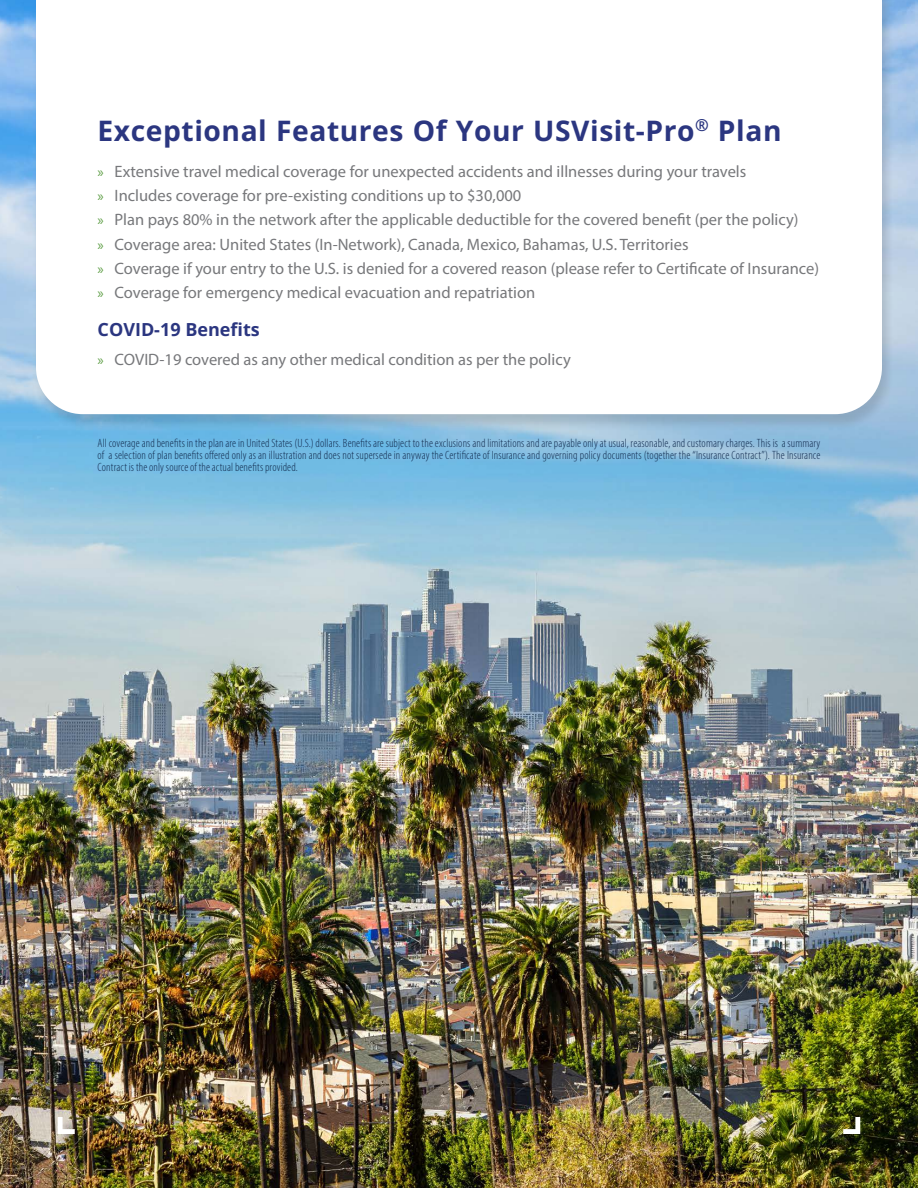
<style>
.page{position:relative;width:918px;height:1188px;background:#fff}
.page>*{position:absolute;margin:0;border:0;box-sizing:border-box;transform-origin:0 0}
.t1{font:700 28.2px "Open Sans";letter-spacing:.02em;color:#2b3680}
.t2{font:700 18px "Open Sans";color:#2b3680}
.t3{font:16.5px/24px "Myriad Pro";color:#77787b}
.t4{font:300 condensed 12px/12px "Myriad Pro";letter-spacing:.01em;color:#132e52;text-align:justify}
.s1{font-size:15px;color:#5f9f47}
</style>
<div class="page">
<img style="left:0;top:0;width:918px;height:1188px">
<div style="left:32px;top:0;width:862px;height:431px;background:#000;opacity:.13"></div>
<svg style="left:36px;top:0;width:846px;height:414px"></svg>
<div style="left:59px;top:1118px;width:821px;height:35px;background:#000;opacity:.75"></div>
<svg style="left:58px;top:1117px;width:17px;height:17px"></svg>
<svg style="left:843px;top:1117px;width:17px;height:17px"></svg>
<h1 class="t1" style="left:98px;top:111px;width:686px">Exceptional Features Of Your USVisit-Pro<sup>®</sup> Plan</h1>
<p class="t3" style="left:98px;top:160px;width:723px"><span class="s1">»</span> Extensive travel medical coverage for unexpected accidents and illnesses during your travels<br><span class="s1">»</span> Includes coverage for pre-existing conditions up to $30,000<br><span class="s1">»</span> Plan pays 80% in the network after the applicable deductible for the covered benefit (per the policy)<br><span class="s1">»</span> Coverage area: United States (In-Network), Canada, Mexico, Bahamas, U.S. Territories<br><span class="s1">»</span> Coverage if your entry to the U.S. is denied for a covered reason (please refer to Certificate of Insurance) <span class="s1">»</span> Coverage for emergency medical evacuation and repatriation</p>
<p class="t2" style="left:98px;top:317px;width:164px">COVID-19 Benefits</p>
<p class="t3" style="left:98px;top:347px;width:475px"><span class="s1">»</span> COVID-19 covered as any other medical condition as per the policy</p>
<p class="t4" style="left:98px;top:437px;width:724px">All coverage and benefits in the plan are in United States (U.S.) dollars. Benefits are subject to the exclusions and limitations and are payable only at usual, reasonable, and customary charges. This is a summary of a selection of plan benefits offered only as an illustration and does not supersede in anyway the Certificate of Insurance and governing policy documents (together the “Insurance Contract”). The Insurance Contract is the only source of the actual benefits provided.</p>
</div>
